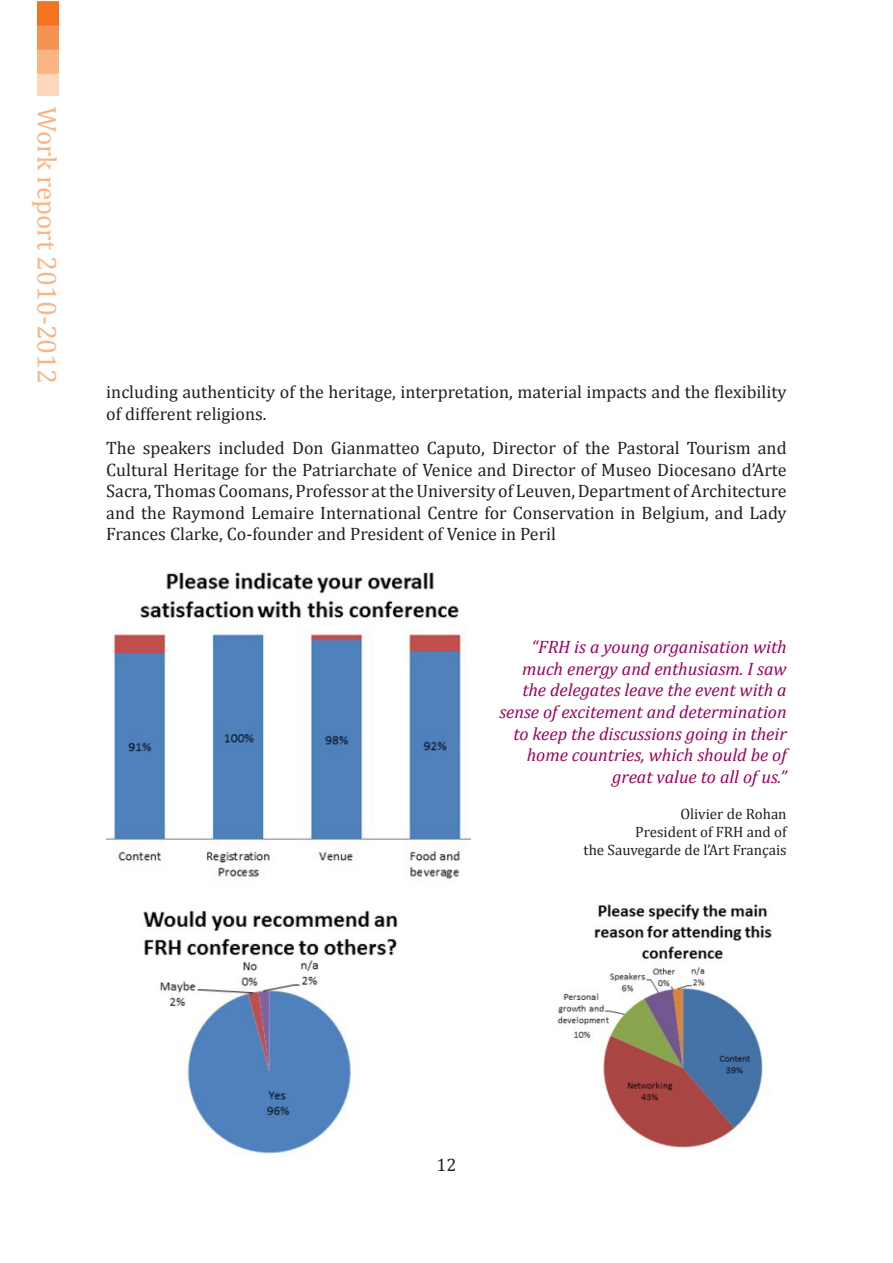
<style>
.page{position:relative;width:893px;height:1263px;background:#fff}
.page>*{position:absolute;margin:0;border:0;box-sizing:border-box;transform-origin:0 0}
.t1{font:27px "Cambria";color:#fbb483}
.t2{font:18px/21.6px "Cambria";color:#231f20}
.t3{font:italic 18px/21.6px "Cambria";color:#9c0059;text-align:right}
.t4{font:15px "Cambria";color:#231f20}
</style>
<div class="page">
<img style="left:106px;top:572px;width:365px;height:307px">
<img style="left:557px;top:904px;width:215px;height:244px">
<img style="left:143px;top:910px;width:255px;height:244px">
<img style="left:38px;top:1px;width:21px;height:95px">
<p class="t1" style="left:63px;top:107px;width:278px;rotate:90deg">Work report 2010-2012</p>
<p class="t2" style="left:106px;top:381px;width:682px">including authenticity of the heritage, interpretation, material impacts and the flexibility of different religions.</p>
<p class="t2" style="left:106px;top:437px;width:682px;text-align:justify">The speakers included Don Gianmatteo Caputo, Director of the Pastoral Tourism and Cultural Heritage for the Patriarchate of Venice and Director of Museo Diocesano d’Arte Sacra, Thomas Coomans, Professor at the University of Leuven, Department of Architecture and the Raymond Lemaire International Centre for Conservation in Belgium, and Lady Frances Clarke, Co-founder and President of Venice in Peril</p>
<p class="t3" style="left:499px;top:635px;width:289px">“FRH is a young organisation with much energy and enthusiasm. I saw the delegates leave the event with a sense of excitement and determination to keep the discussions going in their home countries, which should be of great value to all of us.”</p>
<p class="t4" style="left:680px;top:805px;width:108px">Olivier de Rohan</p>
<p class="t4" style="left:635px;top:823px;width:153px">President of FRH and of</p>
<p class="t4" style="left:584px;top:841px;width:205px">the Sauvegarde de l’Art Français</p>
<p class="t2" style="left:436px;top:1154px;width:21px">12</p>
</div>
